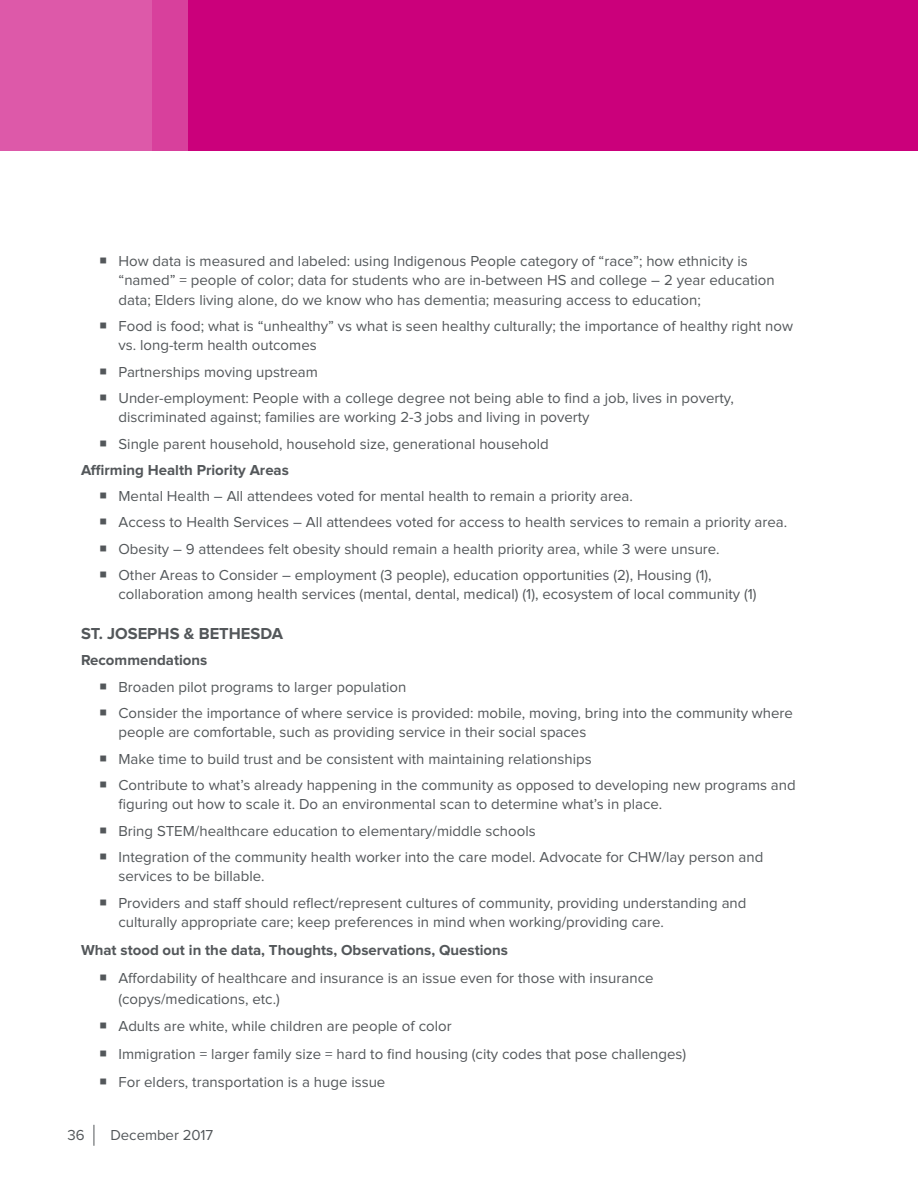
<style>
.page{position:relative;width:918px;height:1188px;background:#fff}
.page>*{position:absolute;margin:0;border:0;box-sizing:border-box;transform-origin:0 0}
.t1{font:700 16.5px "Proxima Nova";color:#53575a}
.t2{font:15px/19.5px "Proxima Nova";color:#53575a}
.t3{font:700 15px "Proxima Nova";color:#53575a}
.s1{font-weight:700}
</style>
<div class="page">
<div style="left:152px;top:0;width:36px;height:151px;background:#d8409c"></div>
<div style="left:188px;top:0;width:730px;height:151px;background:#cb007b"></div>
<svg style="left:94px;top:1125px;width:1px;height:21px"></svg>
<div style="left:0;top:0;width:152px;height:151px;background:#dd59a9"></div>
<p class="t2" style="left:119px;top:252px;width:658px;text-indent:-20px">○ How data is measured and labeled: using Indigenous People category of “race”; how ethnicity is “named” = people of color; data for students who are in-between HS and college – 2 year education data; Elders living alone, do we know who has dementia; measuring access to education;</p>
<p class="t2" style="left:119px;top:317px;width:676px;text-indent:-20px">○ Food is food; what is “unhealthy” vs what is seen healthy culturally; the importance of healthy right now vs. long-term health outcomes</p>
<p class="t2" style="left:99px;top:363px;width:220px">○ Partnerships moving upstream</p>
<p class="t2" style="left:119px;top:389px;width:617px;text-indent:-20px">○ Under-employment: People with a college degree not being able to find a job, lives in poverty, discriminated against; families are working 2-3 jobs and living in poverty</p>
<p class="t2" style="left:81px;top:431px;width:469px;line-height:26.2px;text-indent:18px">○ Single parent household, household size, generational household<br><span class="s1">Affirming Health Priority Areas</span></p>
<p class="t2" style="left:99px;top:487px;width:535px">○ Mental Health – All attendees voted for mental health to remain a priority area.</p>
<p class="t2" style="left:99px;top:513px;width:690px">○ Access to Health Services – All attendees voted for access to health services to remain a priority area.</p>
<p class="t2" style="left:99px;top:540px;width:622px">○ Obesity – 9 attendees felt obesity should remain a health priority area, while 3 were unsure.</p>
<p class="t2" style="left:119px;top:566px;width:640px;text-indent:-20px">○ Other Areas to Consider – employment (3 people), education opportunities (2), Housing (1), collaboration among health services (mental, dental, medical) (1), ecosystem of local community (1)</p>
<p class="t1" style="left:81px;top:626px;width:204px">ST. JOSEPHS &amp; BETHESDA</p>
<p class="t3" style="left:81px;top:654px;width:128px">Recommendations</p>
<p class="t2" style="left:99px;top:678px;width:309px">○ Broaden pilot programs to larger population</p>
<p class="t2" style="left:118px;top:704px;width:676px;text-indent:-20px">○ Consider the importance of where service is provided: mobile, moving, bring into the community where people are comfortable, such as providing service in their social spaces</p>
<p class="t2" style="left:99px;top:750px;width:494px">○ Make time to build trust and be consistent with maintaining relationships</p>
<p class="t2" style="left:118px;top:776px;width:679px;text-indent:-20px">○ Contribute to what’s already happening in the community as opposed to developing new programs and figuring out how to scale it. Do an environmental scan to determine what’s in place.</p>
<p class="t2" style="left:99px;top:822px;width:438px">○ Bring STEM/healthcare education to elementary/middle schools</p>
<p class="t2" style="left:118px;top:848px;width:646px;text-indent:-20px">○ Integration of the community health worker into the care model. Advocate for CHW/lay person and services to be billable.</p>
<p class="t2" style="left:118px;top:894px;width:629px;text-indent:-20px">○ Providers and staff should reflect/represent cultures of community, providing understanding and culturally appropriate care; keep preferences in mind when working/providing care.</p>
<p class="t3" style="left:81px;top:943px;width:429px">What stood out in the data, Thoughts, Observations, Questions</p>
<p class="t2" style="left:118px;top:968px;width:537px;line-height:21px;text-indent:-20px">○ Affordability of healthcare and insurance is an issue even for those with insurance (copys/medications, etc.)</p>
<p class="t2" style="left:99px;top:1017px;width:354px">○ Adults are white, while children are people of color</p>
<p class="t2" style="left:99px;top:1045px;width:589px">○ Immigration = larger family size = hard to find housing (city codes that pose challenges)</p>
<p class="t2" style="left:99px;top:1073px;width:288px">○ For elders, transportation is a huge issue</p>
<p class="t2" style="left:68px;top:1126px;width:19px">36</p>
<p class="t2" style="left:111px;top:1126px;width:104px">December 2017</p>
</div>
